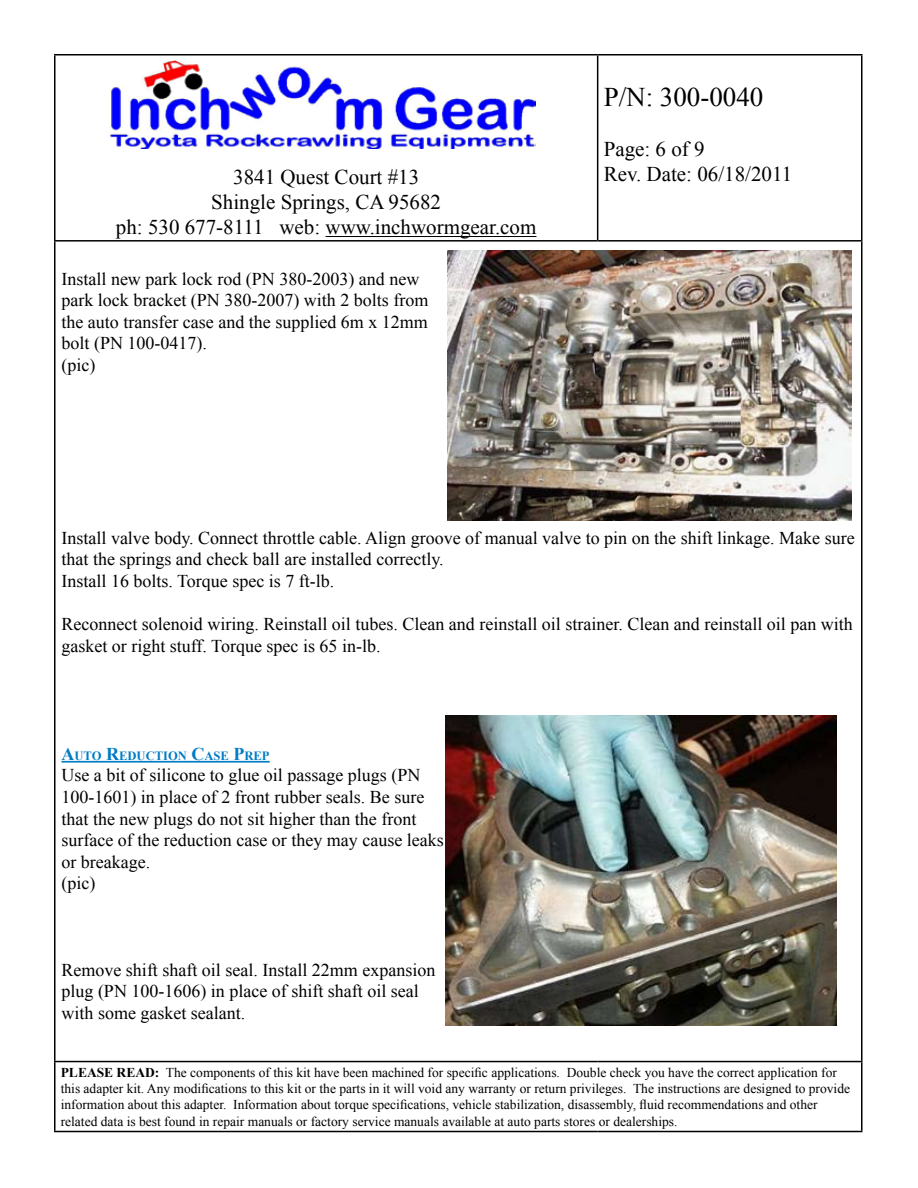
<style>
.page{position:relative;width:918px;height:1188px;background:#fff}
.page>*{position:absolute;margin:0;border:0;box-sizing:border-box;transform-origin:0 0}
.t1{font:27px "Times New Roman";color:#000}
.t2{font:21px/25.2px "Times New Roman";color:#000;text-align:center}
.t3{font:18px/21.6px "Times New Roman";color:#000}
.t4{font:13.5px/16.2px "Times New Roman";color:#000}
.t5{font:700 12.6px "Times New Roman";color:#007cc4}
.s1{font-size:18px}
.s2{font-weight:700}
</style>
<div class="page">
<hr style="left:54px;top:54px;width:544px;height:2px;background:#000">
<hr style="left:54px;top:55px;width:2px;height:185px;background:#000">
<hr style="left:598px;top:54px;width:264px;height:2px;background:#000">
<hr style="left:597px;top:55px;width:1px;height:185px;background:#000">
<hr style="left:861px;top:55px;width:1px;height:185px;background:#000">
<hr style="left:54px;top:240px;width:544px;height:2px;background:#000">
<hr style="left:54px;top:242px;width:2px;height:819px;background:#000">
<hr style="left:598px;top:240px;width:264px;height:2px;background:#000">
<hr style="left:861px;top:242px;width:1px;height:819px;background:#000">
<hr style="left:54px;top:1061px;width:544px;height:1px;background:#000">
<hr style="left:54px;top:1062px;width:2px;height:69px;background:#000">
<hr style="left:598px;top:1061px;width:264px;height:1px;background:#000">
<hr style="left:861px;top:1062px;width:1px;height:69px;background:#000">
<hr style="left:54px;top:1131px;width:544px;height:1px;background:#000">
<hr style="left:598px;top:1131px;width:264px;height:1px;background:#000">
<hr style="left:326px;top:236px;width:210px;height:1px;background:#000">
<img style="left:109px;top:61px;width:427px;height:88px">
<hr style="left:62px;top:761px;width:208px;height:2px;background:#007cc4">
<img style="left:447px;top:251px;width:405px;height:270px">
<img style="left:446px;top:716px;width:391px;height:310px">
<p class="t2" style="left:116px;top:164px;width:422px">3841 Quest Court #13<br>Shingle Springs, CA 95682<br>ph: 530 677-8111 web: www.inchwormgear.com</p>
<p class="t3" style="left:62px;top:267px;width:368px">Install new park lock rod (PN 380-2003) and new park lock bracket (PN 380-2007) with 2 bolts from the auto transfer case and the supplied 6m x 12mm bolt (PN 100-0417).<br>(pic)</p>
<h1 class="t1" style="left:604px;top:78px;width:161px">P/N: 300-0040</h1>
<p class="t2" style="left:604px;top:136px;width:190px;text-align:left">Page: 6 of 9<br>Rev. Date: 06/18/2011</p>
<p class="t3" style="left:62px;top:527px;width:795px">Install valve body. Connect throttle cable. Align groove of manual valve to pin on the shift linkage. Make sure that the springs and check ball are installed correctly.<br>Install 16 bolts. Torque spec is 7 ft-lb.</p>
<p class="t3" style="left:62px;top:613px;width:793px">Reconnect solenoid wiring. Reinstall oil tubes. Clean and reinstall oil strainer. Clean and reinstall oil pan with gasket or right stuff. Torque spec is 65 in-lb.</p>
<p class="t5" style="left:62px;top:747px;width:209px"><span class="s1">A</span>UTO <span class="s1">R</span>EDUCTION <span class="s1">C</span>ASE <span class="s1">P</span>REP</p>
<p class="t3" style="left:62px;top:764px;width:384px">Use a bit of silicone to glue oil passage plugs (PN 100-1601) in place of 2 front rubber seals. Be sure that the new plugs do not sit higher than the front surface of the reduction case or they may cause leaks or breakage.<br>(pic)</p>
<p class="t3" style="left:62px;top:959px;width:375px">Remove shift shaft oil seal. Install 22mm expansion plug (PN 100-1606) in place of shift shaft oil seal with some gasket sealant.</p>
<p class="t4" style="left:61px;top:1064px;width:791px"><span class="s2">PLEASE READ:</span> The components of this kit have been machined for specific applications. Double check you have the correct application for this adapter kit. Any modifications to this kit or the parts in it will void any warranty or return privileges. The instructions are designed to provide information about this adapter. Information about torque specifications, vehicle stabilization, disassembly, fluid recommendations and other related data is best found in repair manuals or factory service manuals available at auto parts stores or dealerships.</p>
</div>
